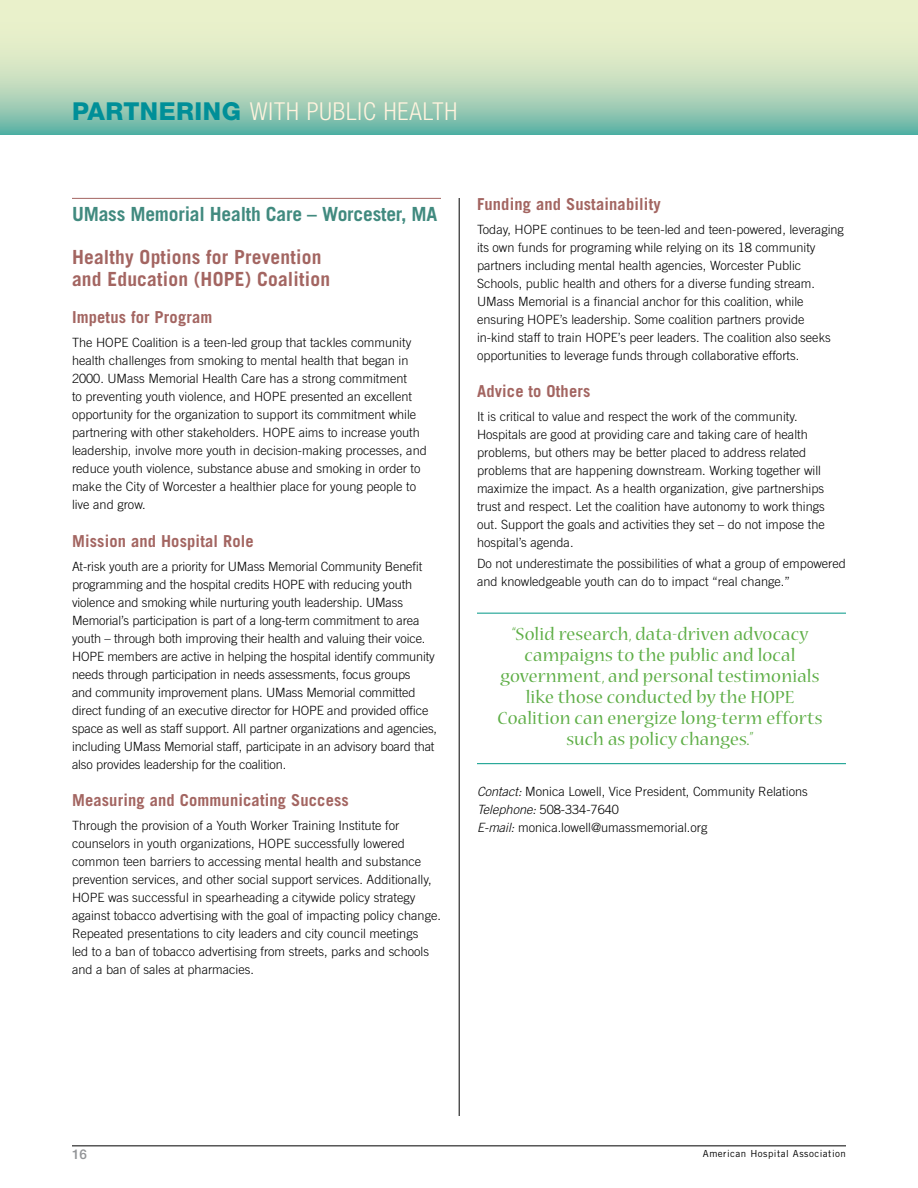
<style>
.page{position:relative;width:918px;height:1188px;background:#fff}
.page>*{position:absolute;margin:0;border:0;box-sizing:border-box;transform-origin:0 0}
.t1{font:300 condensed 24.75px "Helvetica Neue LT Std";letter-spacing:.04em;color:#fff3de}
.t2{font:19.5px/21px "Nueva Std";letter-spacing:.01em;color:#5eae46;text-align:center}
.t3{font:700 19.5px/21.8px "Trade Gothic LT Std";letter-spacing:.01em;color:#a36561}
.t4{font:700 19.5px "Trade Gothic LT Std";letter-spacing:-.01em;color:#418a7f}
.t5{font:700 16.5px "Trade Gothic LT Std";letter-spacing:.01em;color:#a36561}
.t6{font:500 13.5px "Helvetica Neue LT Std";color:#939598}
.t7{font:300 12.75px/18px "Trade Gothic LT Std";color:#000}
.t8{font:9.75px "Trade Gothic LT Std";letter-spacing:.05em;color:#000}
.s1{font-weight:800;font-stretch:normal;color:#008f98}
.s2{font-style:italic}
</style>
<div class="page">
<hr style="left:459px;top:198px;width:1px;height:918px;background:#000">
<hr style="left:72px;top:1146px;width:774px;height:1px;background:#000">
<hr style="left:917px;top:0;width:1px;height:1188px;background:#e9e8da">
<svg style="left:0;top:0;width:918px;height:135px;background:#c2ddbf"></svg>
<hr style="left:72px;top:198px;width:369px;height:1px;background:#a36561">
<hr style="left:477px;top:613px;width:369px;height:1px;background:#009886">
<hr style="left:477px;top:763px;width:369px;height:1px;background:#009886">
<h1 class="t1" style="left:72px;top:97px;width:387px"><span class="s1">PARTNERING</span> WITH PUBLIC HEALTH</h1>
<h2 class="t4" style="left:72px;top:202px;width:367px">UMass Memorial Health Care – Worcester, MA</h2>
<h2 class="t3" style="left:72px;top:246px;width:260px">Healthy Options for Prevention and Education (HOPE) Coalition</h2>
<p class="t5" style="left:72px;top:307px;width:142px">Impetus for Program</p>
<p class="t7" style="left:72px;top:334px;width:356px">The HOPE Coalition is a teen-led group that tackles community health challenges from smoking to mental health that began in 2000. UMass Memorial Health Care has a strong commitment<br>to preventing youth violence, and HOPE presented an excellent opportunity for the organization to support its commitment while partnering with other stakeholders. HOPE aims to increase youth leadership, involve more youth in decision-making processes, and reduce youth violence, substance abuse and smoking in order to make the City of Worcester a healthier place for young people to live and grow.</p>
<p class="t5" style="left:72px;top:531px;width:183px">Mission and Hospital Role</p>
<p class="t7" style="left:72px;top:557px;width:367px">At-risk youth are a priority for UMass Memorial Community Benefit programming and the hospital credits HOPE with reducing youth violence and smoking while nurturing youth leadership. UMass Memorial’s participation is part of a long-term commitment to area youth – through both improving their health and valuing their voice.<br>HOPE members are active in helping the hospital identify community needs through participation in needs assessments, focus groups<br>and community improvement plans. UMass Memorial committed direct funding of an executive director for HOPE and provided office space as well as staff support. All partner organizations and agencies, including UMass Memorial staff, participate in an advisory board that also provides leadership for the coalition.</p>
<p class="t5" style="left:72px;top:790px;width:278px">Measuring and Communicating Success</p>
<p class="t7" style="left:72px;top:817px;width:370px">Through the provision of a Youth Worker Training Institute for counselors in youth organizations, HOPE successfully lowered common teen barriers to accessing mental health and substance prevention services, and other social support services. Additionally, HOPE was successful in spearheading a citywide policy strategy against tobacco advertising with the goal of impacting policy change.<br>Repeated presentations to city leaders and city council meetings<br>led to a ban of tobacco advertising from streets, parks and schools and a ban of sales at pharmacies.</p>
<p class="t5" style="left:477px;top:194px;width:185px">Funding and Sustainability</p>
<p class="t7" style="left:477px;top:220px;width:369px">Today, HOPE continues to be teen-led and teen-powered, leveraging its own funds for programing while relying on its 18 community partners including mental health agencies, Worcester Public Schools, public health and others for a diverse funding stream.<br>UMass Memorial is a financial anchor for this coalition, while ensuring HOPE’s leadership. Some coalition partners provide in-kind staff to train HOPE’s peer leaders. The coalition also seeks opportunities to leverage funds through collaborative efforts.</p>
<p class="t5" style="left:477px;top:381px;width:115px">Advice to Others</p>
<p class="t7" style="left:477px;top:408px;width:349px">It is critical to value and respect the work of the community.<br>Hospitals are good at providing care and taking care of health problems, but others may be better placed to address related problems that are happening downstream. Working together will maximize the impact. As a health organization, give partnerships trust and respect. Let the coalition have autonomy to work things out. Support the goals and activities they set – do not impose the hospital’s agenda.</p>
<p class="t7" style="left:477px;top:555px;width:370px">Do not underestimate the possibilities of what a group of empowered and knowledgeable youth can do to impact “real change.”</p>
<h2 class="t2" style="left:498px;top:625px;width:326px">“Solid research, data-driven advocacy campaigns to the public and local government, and personal testimonials like those conducted by the HOPE Coalition can energize long-term efforts such as policy changes.”</h2>
<p class="t7" style="left:477px;top:783px;width:332px"><span class="s2">Contact:</span> Monica Lowell, Vice President, Community Relations<br><span class="s2">Telephone:</span> 508-334-7640<br><span class="s2">E-mail:</span> monica.lowell@umassmemorial.org</p>
<p class="t6" style="left:72px;top:1146px;width:17px">16</p>
<p class="t8" style="left:703px;top:1147px;width:145px">American Hospital Association</p>
</div>
